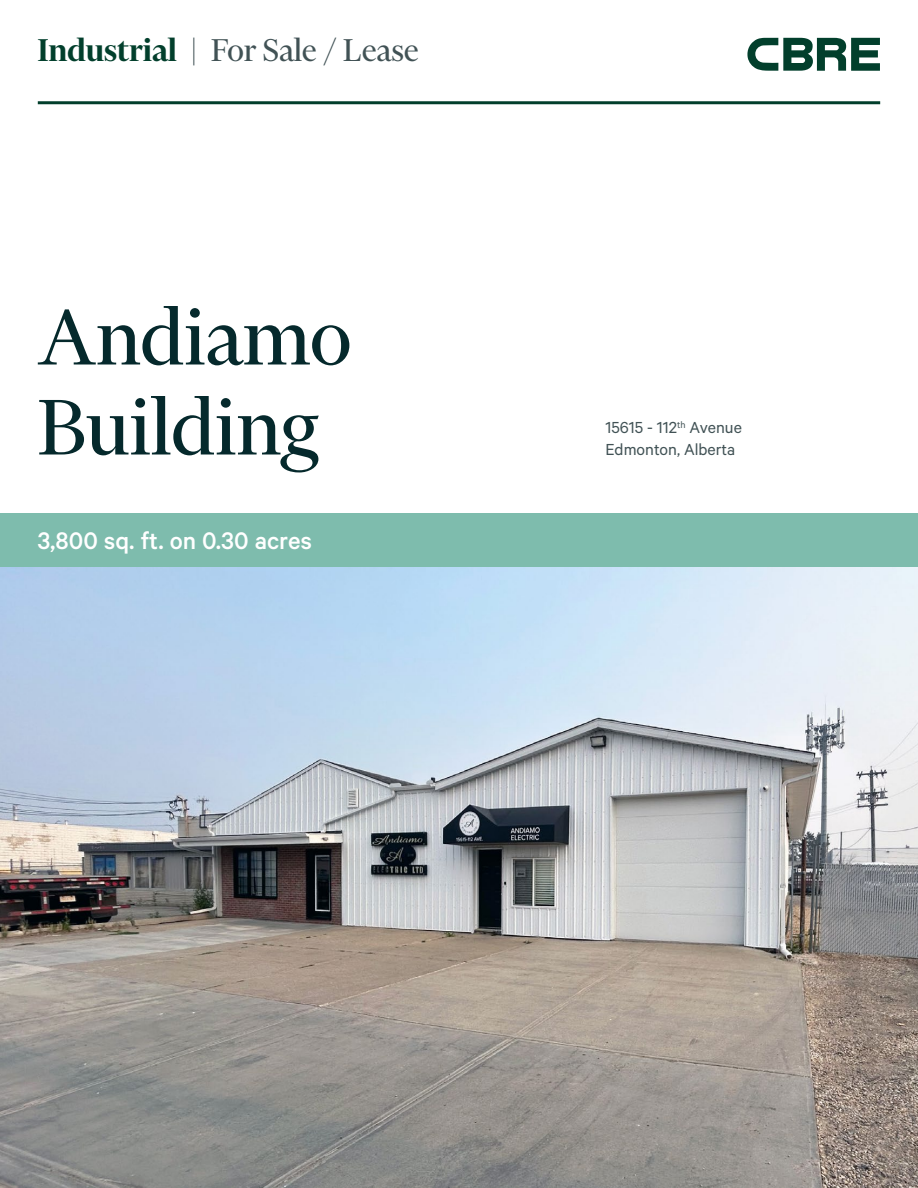
<style>
.page{position:relative;width:918px;height:1188px;background:#fff}
.page>*{position:absolute;margin:0;border:0;box-sizing:border-box;transform-origin:0 0}
.t1{font:90px/90px "Financier Display";color:#05292c}
.t2{font:36px "Financier Display";color:#415255}
.t3{font:500 27px "Calibre";color:#fff}
.t4{font:18px/21px "Calibre";color:#415255}
.s1{font-weight:600;color:#023f2c}
</style>
<div class="page">
<img style="left:0;top:567px;width:918px;height:621px">
<svg style="left:747px;top:38px;width:133px;height:33px"></svg>
<hr style="left:38px;top:101px;width:842px;height:3px;background:#023f2c">
<div style="left:0;top:513px;width:918px;height:54px;background:#7ebcad"></div>
<h2 class="t2" style="left:38px;top:32px;width:382px"><span class="s1">Industrial</span> | For Sale / Lease</h2>
<h1 class="t1" style="left:38px;top:292px;width:315px">Andiamo<br>Building</h1>
<h3 class="t3" style="left:38px;top:525px;width:276px">3,800 sq. ft. on 0.30 acres</h3>
<p class="t4" style="left:606px;top:417px;width:138px">15615 - 112<sup>th</sup> Avenue<br>Edmonton, Alberta</p>
</div>
